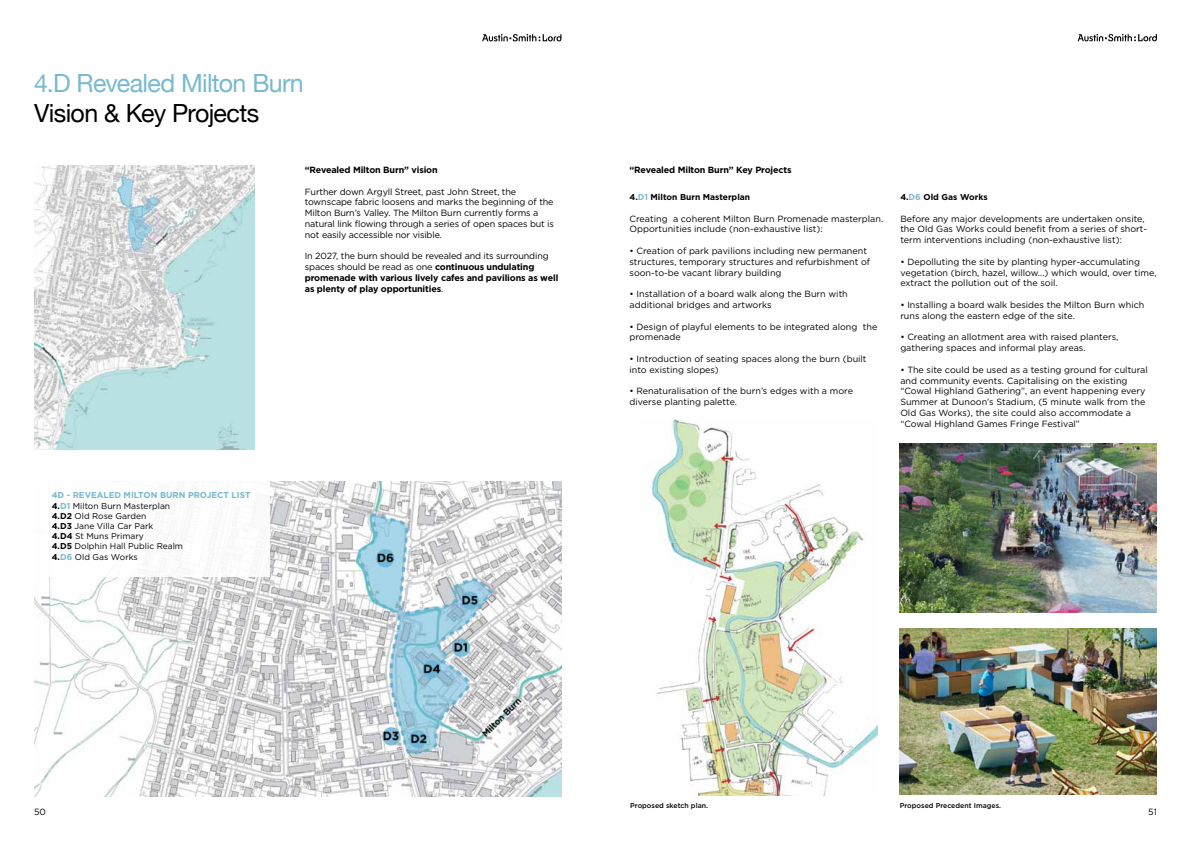
<style>
.page{position:relative;width:1191px;height:842px;background:#fff}
.page>*{position:absolute;margin:0;border:0;box-sizing:border-box;transform-origin:0 0}
.t1{font:25px "Helvetica Neue";letter-spacing:-.025em;color:#77b9d1}
.t2{font:25px "Helvetica Neue";letter-spacing:-.025em;color:#000}
.t3{font:9px/10.8px "Gotham";color:#000}
.t4{font:700 9px/10.8px "Gotham";letter-spacing:-.015em;color:#000}
.t5{font:8.5px/10.2px "Gotham";color:#000}
.t6{font:700 8.5px "Gotham";color:#000}
.t7{font:700 8.5px "Gotham";color:#76b9d1}
.t8{font:500 7px "Gotham";color:#000}
.s1{font-weight:400}
.s2{font-weight:700}
.s3{font-weight:700;color:#77b9d1}
.s4{color:#77b9d1}
</style>
<div class="page">
<svg style="left:482px;top:34px;width:79px;height:7px"></svg>
<svg style="left:1077px;top:34px;width:80px;height:7px"></svg>
<img style="left:648px;top:419px;width:229px;height:377px">
<img style="left:34px;top:481px;width:527px;height:316px">
<div style="left:28px;top:481px;width:242px;height:95px;background:#fff"></div>
<img style="left:34px;top:166px;width:220px;height:283px">
<img style="left:900px;top:443px;width:257px;height:169px">
<img style="left:900px;top:628px;width:256px;height:167px">
<h1 class="t1" style="left:34px;top:68px;width:271px">4.D Revealed Milton Burn</h1>
<h1 class="t2" style="left:34px;top:98px;width:227px">Vision &amp; Key Projects</h1>
<p class="t4" style="left:305px;top:164px;width:134px">“Revealed Milton Burn” vision</p>
<p class="t3" style="left:305px;top:186px;width:251px">Further down Argyll Street, past John Street, the townscape fabric loosens and marks the beginning of the Milton Burn’s Valley. The Milton Burn currently forms a natural link flowing through a series of open spaces but is not easily accessible nor visible.</p>
<p class="t4" style="left:305px;top:251px;width:255px"><span class="s1">In 2027, the burn should be revealed and its surrounding spaces should be read as one</span> continuous undulating promenade with various lively cafes and pavilions as well as plenty of play opportunities<span class="s1">.</span></p>
<p class="t7" style="left:52px;top:490px;width:34px">4D - Revealed</p>
<p class="t7" style="left:124px;top:490px;width:13px">Milton</p>
<p class="t7" style="left:160px;top:490px;width:12px">Burn</p>
<p class="t7" style="left:188px;top:490px;width:64px">PROJECT LIST</p>
<p class="t5" style="left:52px;top:500px;width:133px"><span class="s2">4.</span><span class="s3">D1</span> Milton Burn Masterplan<br><span class="s2">4.D2</span> Old Rose Garden<br><span class="s2">4.D3</span> Jane Villa Car Park<br><span class="s2">4.D4</span> St Muns Primary<br><span class="s2">4.D5</span> Dolphin Hall Public Realm<br><span class="s2">4.</span><span class="s3">D6</span> Old Gas Works</p>
<p class="t4" style="left:629px;top:164px;width:164px">“Revealed Milton Burn” Key Projects</p>
<p class="t6" style="left:629px;top:191px;width:122px">4.<span class="s4">D1</span> Milton Burn Masterplan</p>
<p class="t3" style="left:629px;top:213px;width:255px">Creating a coherent Milton Burn Promenade masterplan.<br>Opportunities include (non-exhaustive list):</p>
<p class="t3" style="left:629px;top:245px;width:242px">• Creation of park pavilions including new permanent structures, temporary structures and refurbishment of soon-to-be vacant library building</p>
<p class="t3" style="left:629px;top:288px;width:220px">• Installation of a board walk along the Burn with additional bridges and artworks</p>
<p class="t3" style="left:629px;top:321px;width:249px">• Design of playful elements to be integrated along the promenade</p>
<p class="t3" style="left:629px;top:353px;width:239px">• Introduction of seating spaces along the burn (built into existing slopes)</p>
<p class="t3" style="left:629px;top:386px;width:225px">• Renaturalisation of the burn’s edges with a more diverse planting palette.</p>
<p class="t6" style="left:900px;top:191px;width:89px">4.<span class="s4">D6</span> Old Gas Works</p>
<p class="t3" style="left:900px;top:213px;width:248px">Before any major developments are undertaken onsite, the Old Gas Works could benefit from a series of short&shy;term interventions including (non-exhaustive list):</p>
<p class="t3" style="left:900px;top:256px;width:258px">• Depolluting the site by planting hyper-accumulating vegetation (birch, hazel, willow...) which would, over time, extract the pollution out of the soil.</p>
<p class="t3" style="left:900px;top:299px;width:245px">• Installing a board walk besides the Milton Burn which runs along the eastern edge of the site.</p>
<p class="t3" style="left:900px;top:332px;width:220px">• Creating an allotment area with raised planters, gathering spaces and informal play areas.</p>
<p class="t3" style="left:900px;top:364px;width:249px">• The site could be used as a testing ground for cultural and community events. Capitalising on the existing “Cowal Highland Gathering”, an event happening every Summer at Dunoon’s Stadium, (5 minute walk from the Old Gas Works), the site could also accommodate a “Cowal Highland Games Fringe Festival”</p>
<p class="t8" style="left:630px;top:801px;width:79px">Proposed sketch plan.</p>
<p class="t8" style="left:900px;top:801px;width:103px">Proposed Precedent Images.</p>
<p class="t3" style="left:34px;top:806px;width:13px">50</p>
<p class="t3" style="left:1148px;top:806px;width:10px">51</p>
</div>
